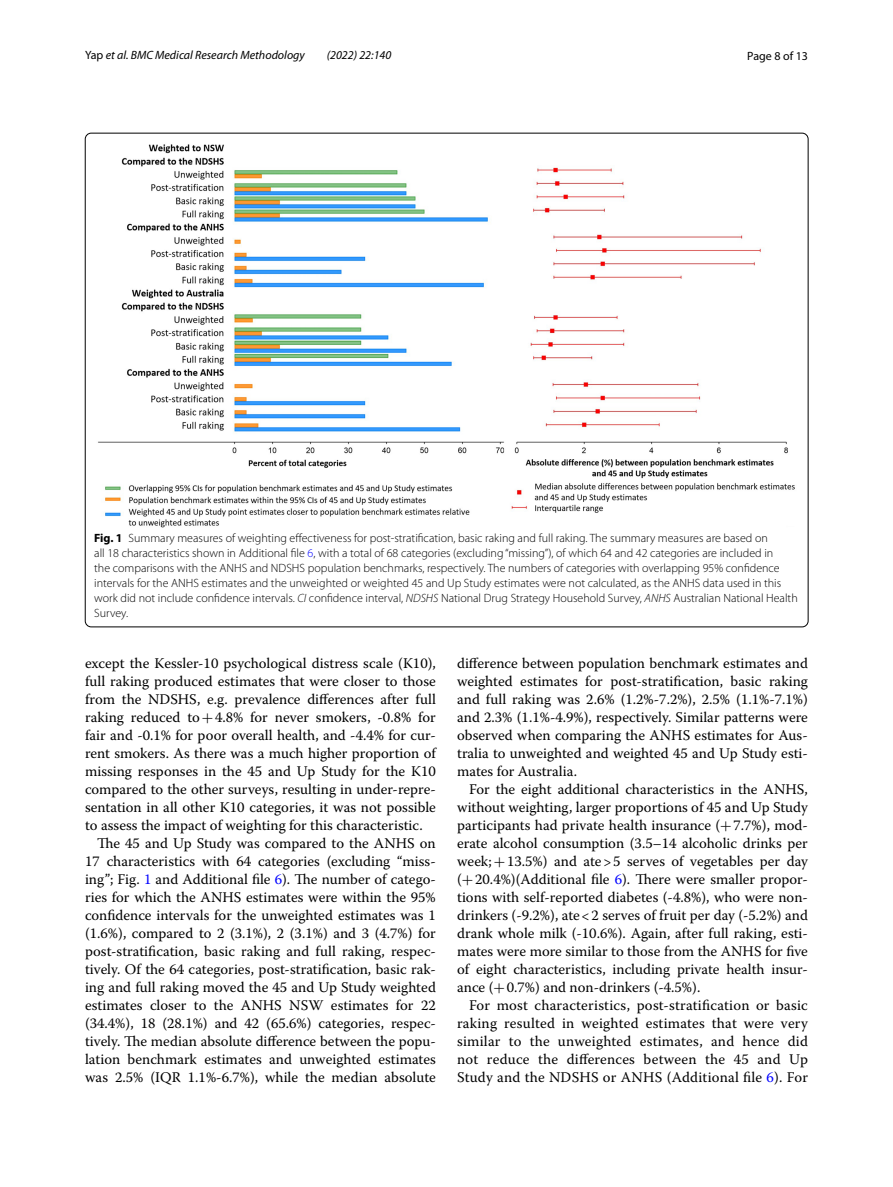
<style>
.page{position:relative;width:893px;height:1187px;background:#fff}
.page>*{position:absolute;margin:0;border:0;box-sizing:border-box;transform-origin:0 0}
.t1{font:14.7px/18px "Warnock Pro";color:#000;text-align:justify}
.t2{font:300 12px/15px "Myriad Pro";color:#000}
.t3{font:italic 12px "Myriad Pro";color:#000}
.t4{font:12px "Myriad Pro";color:#000}
.s1{font-style:normal}
.s2{font-weight:700}
.s3{color:#00f}
.s4{font-style:italic}
.s5{font-family:"MTSY"}
</style>
<div class="page">
<img style="left:98px;top:144px;width:697px;height:383px">
<p class="t3" style="left:85px;top:48px;width:221px"><span class="s1">Yap</span> et al. BMC Medical Research Methodology</p>
<p class="t3" style="left:327px;top:48px;width:66px">(2022) 22:140</p>
<p class="t4" style="left:747px;top:48px;width:62px">Page 8 of 13</p>
<p class="t2" style="left:94px;top:531px;width:705px"><span class="s2">Fig. 1</span> Summary measures of weighting effectiveness for post-stratification, basic raking and full raking. The summary measures are based on<br>all 18 characteristics shown in Additional file <span class="s3">6</span>, with a total of 68 categories (excluding “missing”), of which 64 and 42 categories are included in<br>the comparisons with the ANHS and NDSHS population benchmarks, respectively. The numbers of categories with overlapping 95% confidence intervals for the ANHS estimates and the unweighted or weighted 45 and Up Study estimates were not calculated, as the ANHS data used in this work did not include confidence intervals. <span class="s4">CI</span> confidence interval, <span class="s4">NDSHS</span> National Drug Strategy Household Survey, <span class="s4">ANHS</span> Australian National Health Survey.</p>
<p class="t1" style="left:85px;top:654px;width:352px">except the Kessler-10 psychological distress scale (K10),</p>
<p class="t1" style="left:85px;top:672px;width:352px">full raking produced estimates that were closer to those</p>
<p class="t1" style="left:85px;top:690px;width:352px">from the NDSHS, e.g. prevalence differences after full</p>
<p class="t1" style="left:85px;top:708px;width:352px">raking reduced to<span class="s5">+</span>4.8% for never smokers, -0.8% for</p>
<p class="t1" style="left:85px;top:726px;width:352px">fair and -0.1% for poor overall health, and -4.4% for cur-</p>
<p class="t1" style="left:85px;top:744px;width:352px">rent smokers. As there was a much higher proportion of</p>
<p class="t1" style="left:85px;top:762px;width:352px">missing responses in the 45 and Up Study for the K10</p>
<p class="t1" style="left:85px;top:780px;width:352px">compared to the other surveys, resulting in under-repre-</p>
<p class="t1" style="left:85px;top:798px;width:352px">sentation in all other K10 categories, it was not possible</p>
<p class="t1" style="left:85px;top:816px;width:339px">to assess the impact of weighting for this characteristic.</p>
<p class="t1" style="left:97px;top:834px;width:340px">The 45 and Up Study was compared to the ANHS on</p>
<p class="t1" style="left:85px;top:852px;width:352px">17 characteristics with 64 categories (excluding “miss-</p>
<p class="t1" style="left:85px;top:870px;width:352px">ing”; Fig. <span class="s3">1</span> and Additional file <span class="s3">6</span>). The number of catego-</p>
<p class="t1" style="left:85px;top:888px;width:352px">ries for which the ANHS estimates were within the 95%</p>
<p class="t1" style="left:85px;top:906px;width:352px">confidence intervals for the unweighted estimates was 1</p>
<p class="t1" style="left:85px;top:924px;width:352px">(1.6%), compared to 2 (3.1%), 2 (3.1%) and 3 (4.7%) for</p>
<p class="t1" style="left:85px;top:942px;width:352px">post-stratification, basic raking and full raking, respec-</p>
<p class="t1" style="left:85px;top:960px;width:352px">tively. Of the 64 categories, post-stratification, basic rak-</p>
<p class="t1" style="left:85px;top:978px;width:352px">ing and full raking moved the 45 and Up Study weighted</p>
<p class="t1" style="left:85px;top:996px;width:352px">estimates closer to the ANHS NSW estimates for 22</p>
<p class="t1" style="left:85px;top:1014px;width:352px">(34.4%), 18 (28.1%) and 42 (65.6%) categories, respec-</p>
<p class="t1" style="left:85px;top:1032px;width:352px">tively. The median absolute difference between the popu-</p>
<p class="t1" style="left:85px;top:1050px;width:352px">lation benchmark estimates and unweighted estimates</p>
<p class="t1" style="left:85px;top:1068px;width:352px">was 2.5% (IQR 1.1%-6.7%), while the median absolute</p>
<p class="t1" style="left:457px;top:654px;width:352px">difference between population benchmark estimates and weighted estimates for post-stratification, basic raking and full raking was 2.6% (1.2%-7.2%), 2.5% (1.1%-7.1%) and 2.3% (1.1%-4.9%), respectively. Similar patterns were observed when comparing the ANHS estimates for Aus&shy;tralia to unweighted and weighted 45 and Up Study esti&shy;mates for Australia.</p>
<p class="t1" style="left:457px;top:780px;width:352px;text-indent:12px">For the eight additional characteristics in the ANHS, without weighting, larger proportions of 45 and Up Study participants had private health insurance (<span class="s5">+</span>7.7%), mod&shy;erate alcohol consumption (3.5–14 alcoholic drinks per week;<span class="s5">+</span>13.5%) and ate&gt;5 serves of vegetables per day (<span class="s5">+</span>20.4%)(Additional file <span class="s3">6</span>). There were smaller propor&shy;tions with self-reported diabetes (-4.8%), who were non&shy;drinkers (-9.2%), ate&lt;2 serves of fruit per day (-5.2%) and drank whole milk (-10.6%). Again, after full raking, esti&shy;mates were more similar to those from the ANHS for five of eight characteristics, including private health insur&shy;ance (<span class="s5">+</span>0.7%) and non-drinkers (-4.5%).</p>
<p class="t1" style="left:457px;top:996px;width:352px;text-indent:12px">For most characteristics, post-stratification or basic raking resulted in weighted estimates that were very similar to the unweighted estimates, and hence did not reduce the differences between the 45 and Up Study and the NDSHS or ANHS (Additional file <span class="s3">6</span>). For</p>
</div>
